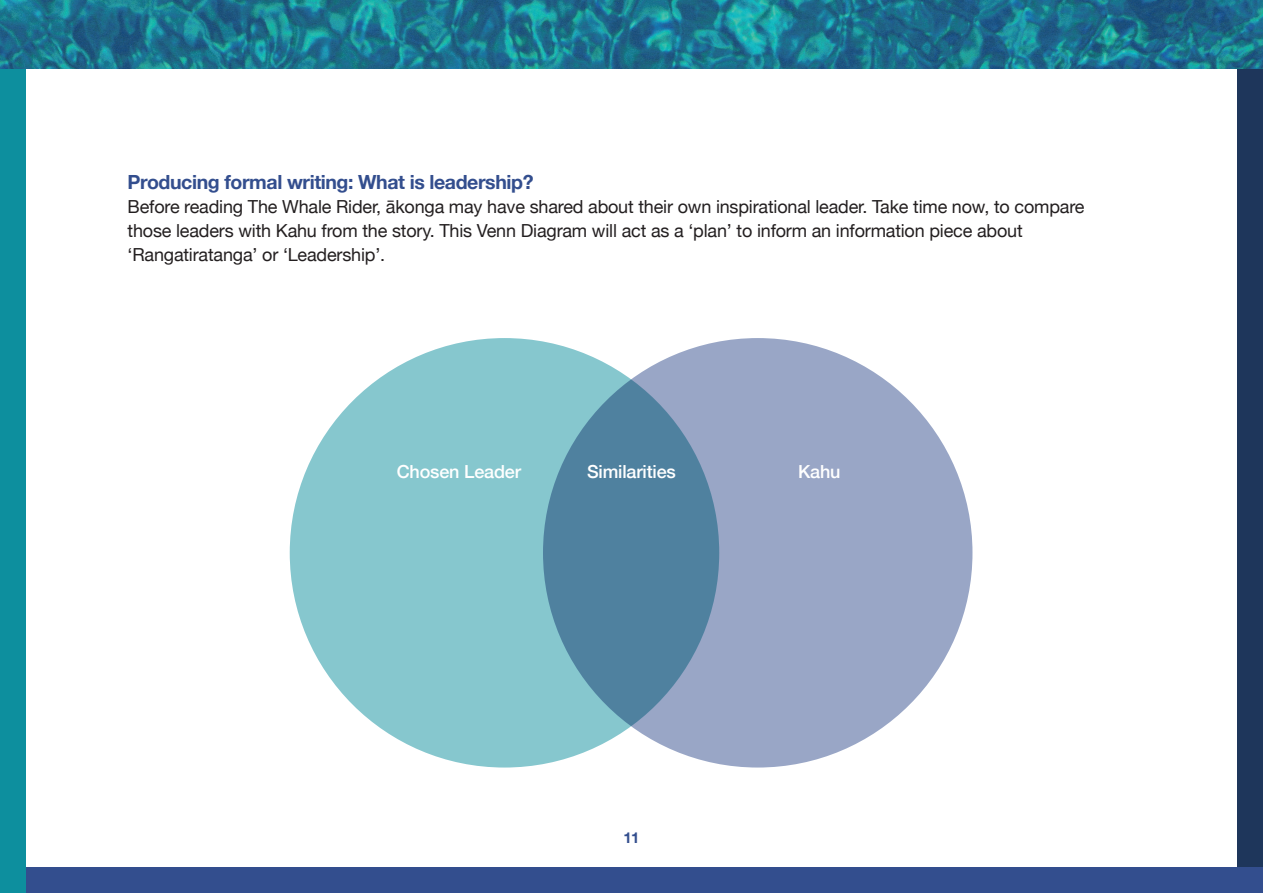
<style>
.page{position:relative;width:1263px;height:893px;background:#fff}
.page>*{position:absolute;margin:0;border:0;box-sizing:border-box;transform-origin:0 0}
.Heading_2{font:700 19.5px "Helvetica Neue";letter-spacing:-.02em;color:#334e8e}
.Body_text{font:18px/24px "Helvetica Neue";letter-spacing:-.01em;color:#231f20}
.Body_text-2{font:500 18px "Helvetica Neue";letter-spacing:-.01em;color:#fff}
.t1{font:700 15px "Helvetica Neue";color:#334e8e}
</style>
<div class="page">
<div style="left:1237px;top:0;width:26px;height:893px;background:#1e365b"></div>
<div style="left:0;top:867px;width:1263px;height:26px;background:#334e8e"></div>
<div style="left:0;top:0;width:26px;height:893px;background:#0d8f9e"></div>
<img style="left:0;top:0;width:1263px;height:68px">
<div style="left:290px;top:338px;width:429px;height:429px;background:#86c7ce;border-radius:50%"></div>
<svg style="left:543px;top:338px;width:429px;height:429px;fill:#99a6c6"></svg>
<p class="Heading_2" style="left:128px;top:167px;width:407px">Producing formal writing: What is leadership?</p>
<p class="Body_text" style="left:128px;top:196px;width:958px">Before reading The Whale Rider, ākonga may have shared about their own inspirational leader. Take time now, to compare those leaders with Kahu from the story. This Venn Diagram will act as a ‘plan’ to inform an information piece about ‘Rangatiratanga’ or ‘Leadership’.</p>
<p class="Body_text-2" style="left:397px;top:457px;width:126px">Chosen Leader</p>
<p class="Body_text-2" style="left:587px;top:457px;width:90px">Similarities</p>
<p class="Body_text-2" style="left:798px;top:457px;width:44px">Kahu</p>
<p class="t1" style="left:623px;top:825px;width:18px">11</p>
</div>
